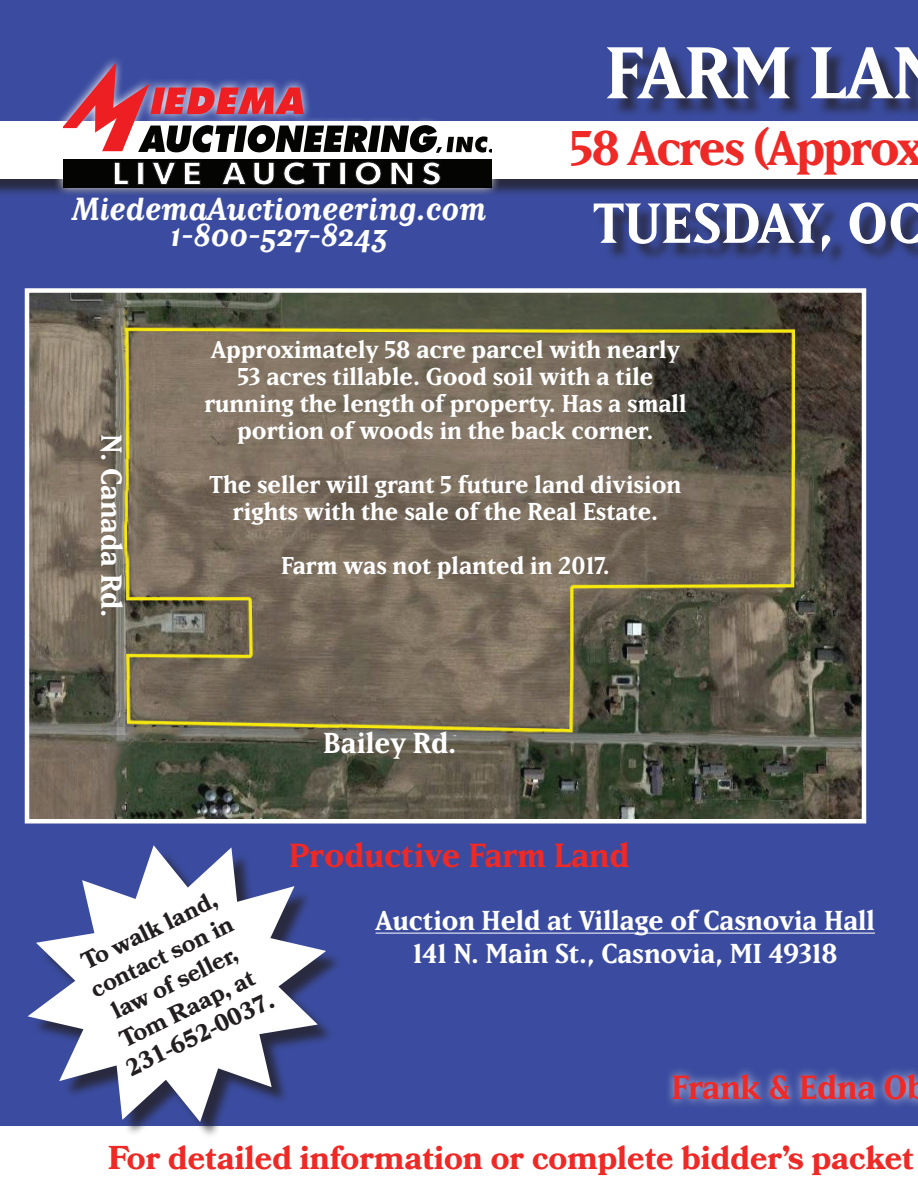
<style>
.page{position:relative;width:918px;height:1188px;background:#3b4ca0}
.page>*{position:absolute;margin:0;border:0;box-sizing:border-box;transform-origin:0 0}
.t1{font:700 72px "Matrix IIOT";color:#fff}
.t2{font:700 55.5px "Matrix IIOT";color:#fff}
.t3{font:700 48px "Matrix IIOT";letter-spacing:-.04em;color:#ee2926}
.t4{font:700 33px "Bookmania";color:#ee2926}
.t5{font:700 33px "Matrix IIOT";color:#ee2926}
.t6{font:italic 700 31.5px "Matrix IIOT";color:#fff}
.t7{font:700 28.5px "Matrix IIOT";color:#fff}
.t8{font:700 27px/32.4px "Matrix IIOT";color:#fff;text-align:center}
.t9{font:700 24px/27px "Matrix IIOT";color:#fff;text-align:center}
.t10{font:700 24px/28.8px "Bookmania";color:#231f20;text-align:center}
</style>
<div class="page">
<div style="left:0;top:1126px;width:918px;height:62px;background:#fff"></div>
<div style="left:31px;top:849px;width:313px;height:291px;background:#231f20;opacity:.75"></div>
<svg style="left:28px;top:845px;width:298px;height:277px;fill:#fff"></svg>
<div style="left:610px;top:49px;width:308px;height:71px;background:#231f20;opacity:.75"></div>
<div style="left:596px;top:205px;width:322px;height:64px;background:#231f20;opacity:.75"></div>
<div style="left:0;top:124px;width:918px;height:74px;background:#231f20;opacity:.75"></div>
<div style="left:0;top:122px;width:918px;height:57px;background:#fff"></div>
<div style="left:54px;top:54px;width:447px;height:143px;background:#fff;opacity:.98"></div>
<svg style="left:63px;top:62px;width:428px;height:91px"></svg>
<div style="left:63px;top:159px;width:428px;height:28px;background:#040503"></div>
<svg style="left:114px;top:162px;width:15px;height:23px"></svg>
<div style="left:138px;top:162px;width:5px;height:23px;background:#fff"></div>
<div style="left:137px;top:162px;width:7px;height:23px;border:1px solid #231f20"></div>
<svg style="left:152px;top:162px;width:24px;height:23px"></svg>
<svg style="left:184px;top:162px;width:17px;height:23px"></svg>
<svg style="left:221px;top:162px;width:26px;height:23px"></svg>
<svg style="left:253px;top:162px;width:22px;height:24px"></svg>
<svg style="left:283px;top:161px;width:23px;height:25px"></svg>
<svg style="left:312px;top:162px;width:19px;height:23px"></svg>
<div style="left:340px;top:162px;width:5px;height:23px;background:#fff"></div>
<div style="left:339px;top:162px;width:7px;height:23px;border:1px solid #231f20"></div>
<svg style="left:355px;top:161px;width:27px;height:25px"></svg>
<svg style="left:390px;top:162px;width:23px;height:23px"></svg>
<svg style="left:422px;top:161px;width:19px;height:25px"></svg>
<img style="left:30px;top:293px;width:831px;height:526px">
<div style="left:25px;top:288px;width:841px;height:536px;border:4px solid #fff"></div>
<hr style="left:376px;top:933px;width:499px;height:1px;background:#fff">
<div style="left:664px;top:1066px;width:254px;height:43px;background:#fff;opacity:.75"></div>
<h1 class="t1" style="left:605px;top:29px;width:338px">FARM LAN</h1>
<h3 class="t6" style="left:72px;top:190px;width:416px">MiedemaAuctioneering.com</h3>
<h3 class="t6" style="left:170px;top:215px;width:219px">1-800-527-8243</h3>
<h3 class="t3" style="left:570px;top:119px;width:355px">58 Acres (Approx</h3>
<h2 class="t2" style="left:593px;top:190px;width:330px">TUESDAY, OC</h2>
<p class="t7" style="left:129px;top:434px;width:184px;rotate:90deg">N. Canada Rd.</p>
<p class="t9" style="left:204px;top:335px;width:484px">Approximately 58 acre parcel with nearly 53 acres tillable. Good soil with a tile running the length of property. Has a small portion of woods in the back corner.</p>
<p class="t9" style="left:210px;top:470px;width:473px">The seller will grant 5 future land division rights with the sale of the Real Estate.</p>
<p class="t9" style="left:281px;top:551px;width:330px">Farm was not planted in 2017.</p>
<p class="t7" style="left:323px;top:726px;width:135px">Bailey Rd.</p>
<h3 class="t5" style="left:289px;top:835px;width:342px">Productive Farm Land</h3>
<p class="t10" style="left:70px;top:953px;width:163px;rotate:-26deg">To walk land, contact son in law of seller,<br>Tom Raap, at<br>231-652-0037.</p>
<p class="t8" style="left:376px;top:904px;width:501px">Auction Held at Village of Casnovia Hall<br>141 N. Main St., Casnovia, MI 49318</p>
<h3 class="t5" style="left:671px;top:1068px;width:257px">Frank &amp; Edna Ob</h3>
<h3 class="t4" style="left:108px;top:1138px;width:807px">For detailed information or complete bidder’s packet</h3>
</div>
